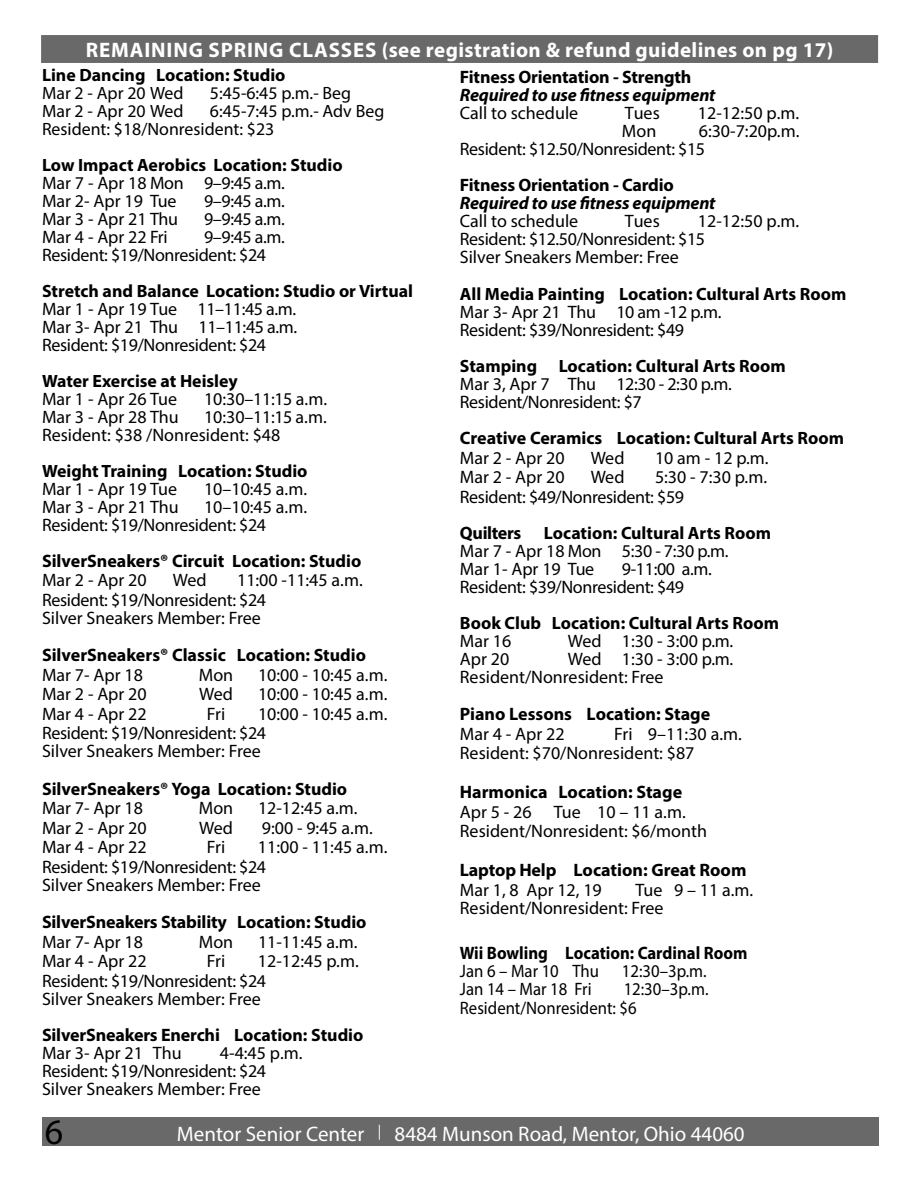
<style>
.page{position:relative;width:918px;height:1188px;background:#fff}
.page>*{position:absolute;margin:0;border:0;box-sizing:border-box;transform-origin:0 0}
.t1{font:36px "Myriad Pro";color:#000}
.t2{font:700 21px "Myriad Pro";letter-spacing:.02em;color:#fff}
.t3{font:21px "Myriad Pro";color:#fff}
.t4{font:700 21px "Myriad Pro";letter-spacing:.04em;color:#fff}
.t5{font:18px/18px "Myriad Pro";color:#000}
.t6{font:700 18px/19.5px "Myriad Pro";letter-spacing:-.01em;color:#000}
.t7{font:18px/18px "Myriad Pro";letter-spacing:-.02em;color:#000}
.t8{font:18px/19.5px "Myriad Pro";color:#000;scale:.93 1}
.t9{font:italic 700 18px "Myriad Pro";letter-spacing:-.01em;color:#000}
.t10{font:700 18px "Myriad Pro";letter-spacing:-.01em;color:#000;scale:.93 1}
.t11{font:700 17.85px "Myriad Pro";color:#000}
.t12{font:17.85px/18px "Myriad Pro";color:#000}
.s1{font-size:17.85px}
.s2{font-weight:400}
.s3{font-size:18px}
</style>
<div class="page">
<div style="left:42px;top:1117px;width:837px;height:28px;background:#696969"></div>
<div style="left:41px;top:35px;width:837px;height:28px;background:#696969"></div>
<div style="left:391px;top:42px;width:144px;height:15px;background:#696969"></div>
<p class="t2" style="left:86px;top:36px;width:749px">REMAINING SPRING CLASSES (see registration &amp; refund guidelines on pg 17)</p>
<p class="t4" style="left:389px;top:36px;width:142px">FALL CLASSES</p>
<p class="t11" style="left:42px;top:63px;width:245px">Line Dancing Location: Studio</p>
<p class="t12" style="left:42px;top:83px;width:143px">Mar 2 - Apr 20 Wed</p>
<p class="t12" style="left:210px;top:83px;width:143px">5:45-6:45 p.m.- Beg</p>
<p class="t12" style="left:42px;top:101px;width:143px">Mar 2 - Apr 20 Wed</p>
<p class="t12" style="left:42px;top:101px;width:344px;text-indent:168px">6:45-7:45 p.m.- Adv Beg<br>Resident: $18/Nonresident: $23</p>
<p class="t11" style="left:42px;top:153px;width:302px">Low Impact Aerobics Location: Studio</p>
<p class="t5" style="left:42px;top:173px;width:245px">Mar 7 - Apr 18 Mon 9–9:45 a.m.<br>Mar 2- Apr 19 Tue</p>
<p class="t5" style="left:204px;top:191px;width:83px">9–9:45 a.m.</p>
<p class="t5" style="left:42px;top:209px;width:138px">Mar 3 - Apr 21 Thu</p>
<p class="t5" style="left:204px;top:209px;width:83px">9–9:45 a.m.</p>
<p class="t5" style="left:42px;top:227px;width:127px">Mar 4 - Apr 22 Fri</p>
<p class="t7" style="left:42px;top:227px;width:245px;text-indent:162px">9–9:45 a.m.<br>Resident: $19/Nonresident: $24</p>
<p class="t11" style="left:42px;top:279px;width:373px">Stretch and Balance Location: Studio or Virtual</p>
<p class="t5" style="left:42px;top:299px;width:257px;text-align:justify">Mar 1 - Apr 19 Tue 11–11:45 a.m.<br>Mar 3- Apr 21 Thu 11–11:45 a.m.<br>Resident: $19/Nonresident: $24</p>
<p class="t11" style="left:42px;top:369px;width:197px">Water Exercise at Heisley</p>
<p class="t5" style="left:42px;top:389px;width:137px">Mar 1 - Apr 26 Tue</p>
<p class="t5" style="left:204px;top:389px;width:125px">10:30–11:15 a.m.</p>
<p class="t5" style="left:42px;top:407px;width:138px">Mar 3 - Apr 28 Thu</p>
<p class="t5" style="left:42px;top:407px;width:286px;text-indent:162px">10:30–11:15 a.m.<br>Resident: $38 /Nonresident: $48</p>
<p class="t11" style="left:42px;top:459px;width:267px">Weight Training Location: Studio</p>
<p class="t5" style="left:42px;top:479px;width:137px">Mar 1 - Apr 19 Tue</p>
<p class="t5" style="left:204px;top:479px;width:105px">10–10:45 a.m.</p>
<p class="t5" style="left:42px;top:497px;width:138px">Mar 3 - Apr 21 Thu</p>
<p class="t7" style="left:42px;top:497px;width:267px;text-indent:162px">10–10:45 a.m.<br>Resident: $19/Nonresident: $24</p>
<p class="t6" style="left:42px;top:550px;width:321px">SilverSneakers® Circuit <span class="s1">Location: Studio<br></span><span class="s2">Mar 2 - Apr 20</span></p>
<p class="t5" style="left:173px;top:571px;width:35px">Wed</p>
<p class="t5" style="left:42px;top:570px;width:322px;line-height:18.8px;text-indent:195px">11:00 -11:45 a.m.<br>Resident: $19/Nonresident: $24<br>Silver Sneakers Member: Free</p>
<p class="t6" style="left:42px;top:645px;width:326px">SilverSneakers® Classic <span class="s1">Location: Studio<br></span><span class="s2">Mar 7- Apr 18</span></p>
<p class="t5" style="left:199px;top:665px;width:36px">Mon</p>
<p class="t5" style="left:258px;top:665px;width:131px">10:00 - 10:45 a.m.</p>
<p class="t5" style="left:42px;top:685px;width:106px">Mar 2 - Apr 20</p>
<p class="t5" style="left:199px;top:685px;width:35px">Wed</p>
<p class="t5" style="left:258px;top:685px;width:131px">10:00 - 10:45 a.m.</p>
<p class="t5" style="left:42px;top:704px;width:106px">Mar 4 - Apr 22</p>
<p class="t5" style="left:207px;top:704px;width:20px">Fri</p>
<p class="t5" style="left:42px;top:704px;width:347px;line-height:18.8px;text-indent:216px">10:00 - 10:45 a.m.<br>Resident: $19/Nonresident: $24<br>Silver Sneakers Member: Free</p>
<p class="t6" style="left:42px;top:778px;width:307px">SilverSneakers® Yoga <span class="s1">Location: Studio<br></span><span class="s2">Mar 7- Apr 18</span></p>
<p class="t5" style="left:199px;top:799px;width:36px">Mon</p>
<p class="t5" style="left:258px;top:799px;width:101px">12-12:45 a.m.</p>
<p class="t5" style="left:42px;top:818px;width:106px">Mar 2 - Apr 20</p>
<p class="t5" style="left:199px;top:818px;width:35px">Wed</p>
<p class="t5" style="left:262px;top:818px;width:112px">9:00 - 9:45 a.m.</p>
<p class="t5" style="left:42px;top:838px;width:106px">Mar 4 - Apr 22</p>
<p class="t5" style="left:207px;top:838px;width:20px">Fri</p>
<p class="t5" style="left:42px;top:837px;width:347px;line-height:18.8px;text-indent:216px">11:00 - 11:45 a.m.<br>Resident: $19/Nonresident: $24<br>Silver Sneakers Member: Free</p>
<p class="t6" style="left:42px;top:912px;width:326px">SilverSneakers Stability <span class="s1">Location: Studio<br></span><span class="s2">Mar 7- Apr 18</span></p>
<p class="t5" style="left:199px;top:932px;width:36px">Mon</p>
<p class="t5" style="left:258px;top:932px;width:101px">11-11:45 a.m.</p>
<p class="t5" style="left:42px;top:952px;width:106px">Mar 4 - Apr 22</p>
<p class="t5" style="left:207px;top:952px;width:20px">Fri</p>
<p class="t5" style="left:42px;top:951px;width:318px;line-height:18.8px;text-indent:216px">12-12:45 p.m.<br>Resident: $19/Nonresident: $24<br>Silver Sneakers Member: Free</p>
<p class="t6" style="left:42px;top:1025px;width:323px;line-height:18px">SilverSneakers Enerchi <span class="s1">Location: Studio<br></span><span class="s2">Mar 3- Apr 21 Thu</span></p>
<p class="t5" style="left:42px;top:1043px;width:262px;text-indent:178px">4-4:45 p.m.<br>Resident: $19/Nonresident: $24<br>Silver Sneakers Member: Free</p>
<p class="t6" style="left:460px;top:66px;width:233px">Fitness Orientation - Strength</p>
<p class="t9" style="left:460px;top:83px;width:257px">Required to use fitness equipment</p>
<p class="t5" style="left:460px;top:103px;width:120px">Call to schedule</p>
<p class="t5" style="left:625px;top:103px;width:37px">Tues</p>
<p class="t5" style="left:698px;top:103px;width:103px">12-12:50 p.m.</p>
<p class="t5" style="left:622px;top:121px;width:36px">Mon</p>
<p class="t7" style="left:460px;top:121px;width:341px;text-indent:239px">6:30-7:20p.m.<br>Resident: $12.50/Nonresident: $15</p>
<p class="t6" style="left:460px;top:174px;width:216px">Fitness Orientation - Cardio</p>
<p class="t9" style="left:460px;top:191px;width:257px">Required to use fitness equipment</p>
<p class="t5" style="left:460px;top:211px;width:120px">Call to schedule</p>
<p class="t5" style="left:625px;top:211px;width:37px">Tues</p>
<p class="t5" style="left:460px;top:211px;width:341px;text-indent:238px">12-12:50 p.m.<br>Resident: $12.50/Nonresident: $15<br>Silver Sneakers Member: Free</p>
<p class="t11" style="left:460px;top:283px;width:388px">All Media Painting Location: Cultural Arts Room</p>
<p class="t7" style="left:460px;top:303px;width:263px">Mar 3- Apr 21 Thu 10 am -12 p.m.<br>Resident: $39/Nonresident: $49</p>
<p class="t11" style="left:460px;top:355px;width:327px">Stamping Location: Cultural Arts Room</p>
<p class="t7" style="left:460px;top:375px;width:274px">Mar 3, Apr 7 Thu 12:30 - 2:30 p.m.<br>Resident/Nonresident: $7</p>
<p class="t11" style="left:460px;top:427px;width:386px"><span class="s3">Creative Ceramics</span> Location: Cultural Arts Room</p>
<p class="t5" style="left:460px;top:448px;width:106px">Mar 2 - Apr 20</p>
<p class="t5" style="left:591px;top:448px;width:35px">Wed</p>
<p class="t5" style="left:655px;top:448px;width:115px">10 am - 12 p.m.</p>
<p class="t5" style="left:460px;top:468px;width:106px">Mar 2 - Apr 20</p>
<p class="t5" style="left:591px;top:468px;width:35px">Wed</p>
<p class="t7" style="left:460px;top:467px;width:309px;line-height:19.5px;text-indent:195px">5:30 - 7:30 p.m.<br>Resident: $49/Nonresident: $59</p>
<p class="t6" style="left:460px;top:522px;width:63px">Quilters</p>
<p class="t11" style="left:544px;top:521px;width:229px">Location: Cultural Arts Room</p>
<p class="t5" style="left:460px;top:541px;width:270px">Mar 7 - Apr 18 Mon 5:30 - 7:30 p.m.<br>Mar 1- Apr 19 Tue</p>
<p class="t7" style="left:460px;top:559px;width:253px;text-indent:162px">9-11:00 a.m.<br>Resident: $39/Nonresident: $49</p>
<p class="t11" style="left:460px;top:611px;width:321px">Book Club Location: Cultural Arts Room</p>
<p class="t5" style="left:460px;top:631px;width:53px">Mar 16</p>
<p class="t5" style="left:568px;top:631px;width:167px">Wed 1:30 - 3:00 p.m.</p>
<p class="t5" style="left:460px;top:649px;width:51px">Apr 20</p>
<p class="t5" style="left:460px;top:649px;width:275px;text-indent:108px">Wed 1:30 - 3:00 p.m.<br>Resident/Nonresident: Free</p>
<p class="t6" style="left:460px;top:704px;width:252px">Piano Lessons Location: Stage</p>
<p class="t5" style="left:460px;top:724px;width:106px">Mar 4 - Apr 22</p>
<p class="t5" style="left:460px;top:724px;width:283px;line-height:19.5px;text-indent:154px">Fri 9–11:30 a.m.<br>Resident: $70/Nonresident: $87</p>
<p class="t6" style="left:460px;top:782px;width:224px">Harmonica Location: Stage</p>
<p class="t5" style="left:460px;top:802px;width:249px;line-height:19.5px">Apr 5 - 26 Tue 10 – 11 a.m.<br>Resident/Nonresident: $6/month</p>
<p class="t6" style="left:460px;top:860px;width:288px">Laptop Help Location: Great Room</p>
<p class="t5" style="left:460px;top:880px;width:143px">Mar 1, 8 Apr 12, 19</p>
<p class="t5" style="left:460px;top:880px;width:295px;text-indent:176px">Tue 9 – 11 a.m.<br>Resident/Nonresident: Free</p>
<p class="t10" style="left:460px;top:941px;width:311px">Wii Bowling Location: Cardinal Room</p>
<p class="t8" style="left:460px;top:961px;width:151px">Jan 6 – Mar 10 Thu</p>
<p class="t8" style="left:622px;top:961px;width:93px">12:30–3p.m.</p>
<p class="t8" style="left:460px;top:979px;width:143px">Jan 14 – Mar 18 Fri</p>
<p class="t8" style="left:460px;top:979px;width:269px;text-indent:164px">12:30–3p.m.<br>Resident/Nonresident: $6</p>
<h1 class="t1" style="left:45px;top:1110px;width:20px">6</h1>
<p class="t3" style="left:395px;top:1121px;width:352px">8484 Munson Road, Mentor, Ohio 44060</p>
<p class="t3" style="left:177px;top:1121px;width:206px">Mentor Senior Center <sup>|</sup></p>
</div>
